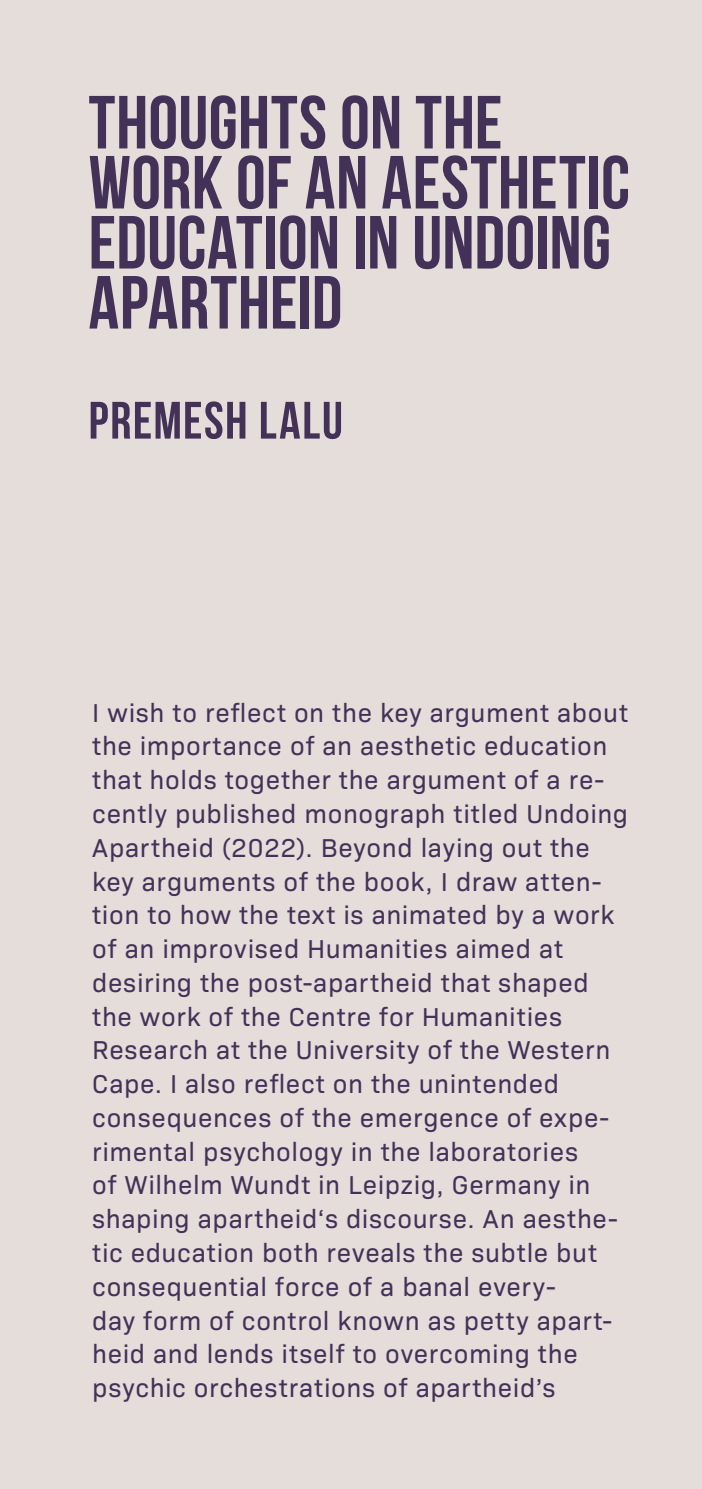
<style>
.page{position:relative;width:702px;height:1489px;background:#fff}
.page>*{position:absolute;margin:0;border:0;box-sizing:border-box;transform-origin:0 0}
.t1{font:700 75px/60px "Bebas Neue";letter-spacing:.005em;color:#443158}
.t2{font:700 52.5px "Bebas Neue";letter-spacing:.03em;color:#443158}
.t3{font:26.25px/33.8px "Bio Sans";letter-spacing:.025em;color:#443158}
</style>
<div class="page">
<div style="left:0;top:0;width:702px;height:1488px;background:#e4ddda"></div>
<h1 class="t1" style="left:89px;top:92px;width:543px">THOUGHTS ON THE<br>WORK OF AN AESTHETIC<br>EDUCATION IN UNDOING<br>APARTHEID</h1>
<h2 class="t2" style="left:89px;top:391px;width:256px">PREMESH LALU</h2>
<p class="t3" style="left:92px;top:693px;width:537px">I wish to reflect on the key argument about the importance of an aesthetic education that holds together the argument of a re&shy;cently published monograph titled Undoing Apartheid (2022). Beyond laying out the key arguments of the book, I draw atten&shy;tion to how the text is animated by a work of an improvised Humanities aimed at desiring the post-apartheid that shaped the work of the Centre for Humanities Research at the University of the Western Cape. I also reflect on the unintended consequences of the emergence of expe&shy;rimental psychology in the laboratories<br>of Wilhelm Wundt in Leipzig, Germany in shaping apartheid‘s discourse. An aesthe&shy;tic education both reveals the subtle but consequential force of a banal every-<br>day form of control known as petty apart&shy;heid and lends itself to overcoming the psychic orchestrations of apartheid’s</p>
</div>
